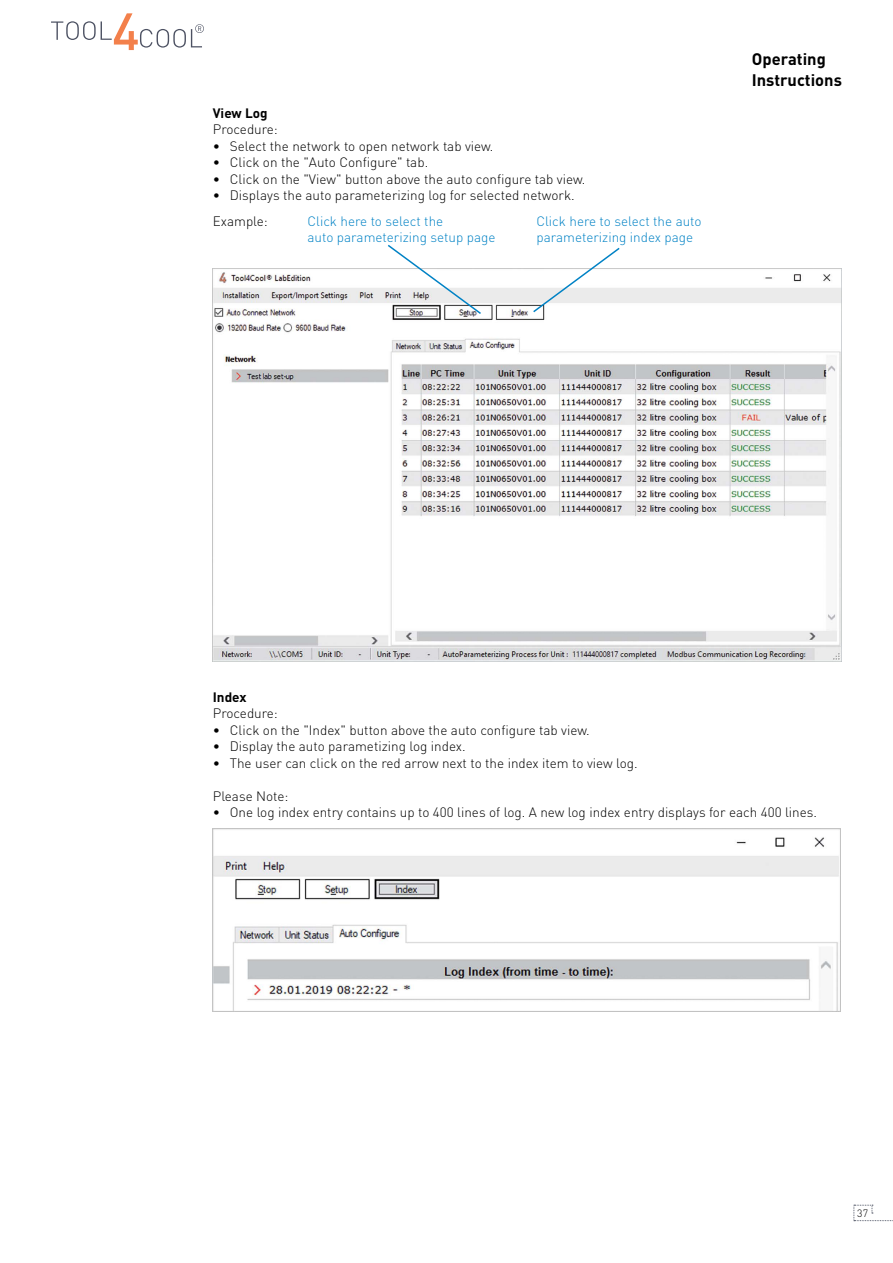
<style>
.page{position:relative;width:893px;height:1263px;background:#fff}
.page>*{position:absolute;margin:0;border:0;box-sizing:border-box;transform-origin:0 0}
.t1{font:700 16.5px/21px "DIN";color:#000}
.t2{font:300 13.5px "DIN";color:#000}
.t3{font:300 13.5px/16.5px "DIN";color:#0082c5}
.t4{font:700 13.5px "DIN";color:#000}
.t5{font:300 10.5px "DIN";color:#000}
</style>
<div class="page">
<svg style="left:51px;top:13px;width:153px;height:37px"></svg>
<svg style="left:853px;top:1205px;width:40px;height:16px"></svg>
<img style="left:213px;top:268px;width:628px;height:394px">
<img style="left:213px;top:829px;width:628px;height:182px">
<svg style="left:386px;top:244px;width:97px;height:71px"></svg>
<svg style="left:532px;top:247px;width:89px;height:67px"></svg>
<p class="t4" style="left:213px;top:104px;width:56px">View Log</p>
<p class="t2" style="left:213px;top:121px;width:67px">Procedure:</p>
<p class="t2" style="left:213px;top:137px;width:282px">• Select the network to open network tab view.</p>
<p class="t2" style="left:213px;top:154px;width:217px">• Click on the "Auto Configure" tab.</p>
<p class="t2" style="left:213px;top:170px;width:374px">• Click on the "View" button above the auto configure tab view.</p>
<p class="t2" style="left:213px;top:187px;width:363px">• Displays the auto parameterizing log for selected network.</p>
<p class="t2" style="left:213px;top:213px;width:57px">Example:</p>
<p class="t3" style="left:307px;top:212px;width:190px">Click here to select the<br>auto parameterizing setup page</p>
<p class="t3" style="left:536px;top:212px;width:167px">Click here to select the auto parameterizing index page</p>
<p class="t1" style="left:752px;top:48px;width:92px">Operating<br>Instructions</p>
<p class="t4" style="left:213px;top:688px;width:35px">Index</p>
<p class="t2" style="left:213px;top:705px;width:67px">Procedure:</p>
<p class="t2" style="left:213px;top:721px;width:378px">• Click on the "Index" button above the auto configure tab view.</p>
<p class="t2" style="left:213px;top:738px;width:254px">• Display the auto parametizing log index.</p>
<p class="t2" style="left:213px;top:754px;width:426px">• The user can click on the red arrow next to the index item to view log.</p>
<p class="t2" style="left:213px;top:787px;width:77px">Please Note:</p>
<p class="t2" style="left:213px;top:804px;width:606px">• One log index entry contains up to 400 lines of log. A new log index entry displays for each 400 lines.</p>
<p class="t5" style="left:857px;top:1207px;width:12px">37</p>
</div>
